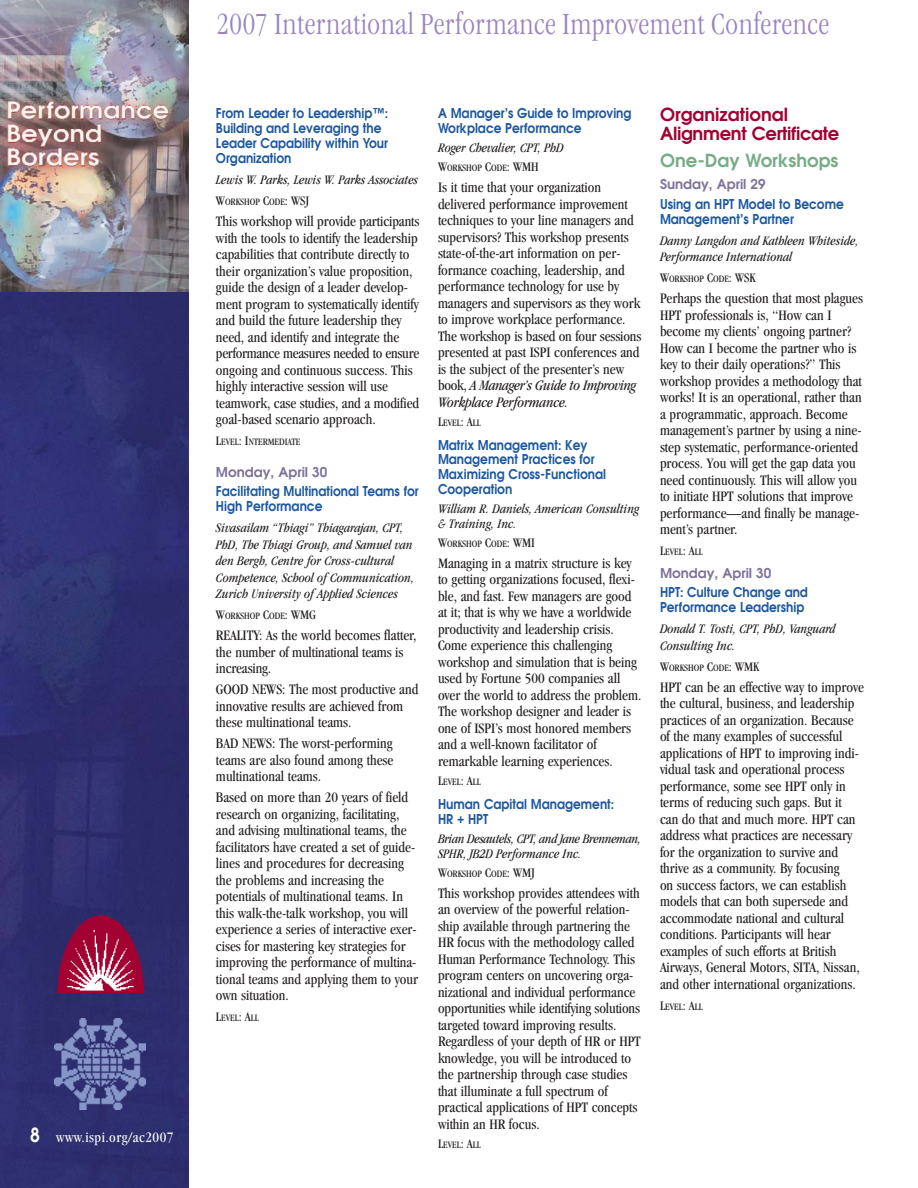
<style>
.page{position:relative;width:918px;height:1188px;background:#fff}
.page>*{position:absolute;margin:0;border:0;box-sizing:border-box;transform-origin:0 0}
.t1{font:300 condensed 30px "Garamond Itc T";color:#9c85be}
.t2{font:600 18px/18.8px "Avant Garde";letter-spacing:-.015em;color:#a20231}
.t3{font:600 18px "Avant Garde";color:#76ad87}
.t4{font:condensed 15px/16.5px "Garamond";color:#231f20}
.t5{font:condensed 15px "Garamond";letter-spacing:.03em;color:#fff}
.t6{font:600 13.5px/15px "Avant Garde";color:#1d58a0;scale:.9 1}
.t7{font:italic condensed 13.5px/16.5px "Garamond";color:#231f20}
.t8{font:italic condensed 13.5px/14.7px "Garamond";letter-spacing:-.02em;color:#231f20}
.t9{font:600 13.5px "Avant Garde";color:#7f7299}
.t10{font:condensed 10.2px "Garamond";color:#231f20}
.s1{font-family:"Avant Garde";font-weight:600;font-stretch:normal;font-size:19.5px}
.s2{font-size:13.5px}
.s3{font-style:italic}
</style>
<div class="page">
<img style="left:0;top:291px;width:189px;height:897px">
<img style="left:54px;top:1018px;width:91px;height:91px">
<img style="left:0;top:0;width:189px;height:291px">
<img style="left:57px;top:915px;width:87px;height:77px">
<p class="t5" style="left:30px;top:1132px;width:145px"><span class="s1">8</span> www.ispi.org/ac2007</p>
<h1 class="t1" style="left:216px;top:9px;width:615px">2007 International Performance Improvement Conference</h1>
<p class="t6" style="left:216px;top:107px;width:193px">From Leader to Leadership™:<br>Building and Leveraging the<br>Leader Capability within Your<br>Organization</p>
<p class="t7" style="left:216px;top:172px;width:204px">Lewis W. Parks, Lewis W. Parks Associates</p>
<p class="t10" style="left:216px;top:198px;width:95px"><span class="s2">W</span>ORKSHOP <span class="s2">C</span>ODE<span class="s2">: WSJ</span></p>
<p class="t4" style="left:216px;top:214px;width:205px">This workshop will provide participants with the tools to identify the leadership capabilities that contribute directly to their organization’s value proposition, guide the design of a leader develop&shy;ment program to systematically identify and build the future leadership they need, and identify and integrate the performance measures needed to ensure ongoing and continuous success. This highly interactive session will use teamwork, case studies, and a modified goal-based scenario approach.</p>
<p class="t10" style="left:216px;top:438px;width:86px"><span class="s2">L</span>EVEL<span class="s2">: I</span>NTERMEDIATE</p>
<p class="t9" style="left:216px;top:467px;width:113px">Monday, April 30</p>
<p class="t6" style="left:216px;top:485px;width:227px">Facilitating Multinational Teams for<br>High Performance</p>
<p class="t7" style="left:216px;top:521px;width:200px">Sivasailam “Thiagi” Thiagarajan, CPT, PhD, The Thiagi Group, and Samuel van den Bergh, Centre for Cross-cultural Competence, School of Communication, Zurich University of Applied Sciences</p>
<p class="t10" style="left:216px;top:612px;width:101px"><span class="s2">W</span>ORKSHOP <span class="s2">C</span>ODE<span class="s2">: WMG</span></p>
<p class="t4" style="left:216px;top:628px;width:202px">REALITY: As the world becomes flatter, the number of multinational teams is increasing.</p>
<p class="t4" style="left:216px;top:683px;width:204px">GOOD NEWS: The most productive and innovative results are achieved from these multinational teams.</p>
<p class="t4" style="left:216px;top:737px;width:179px;text-align:justify">BAD NEWS: The worst-performing teams are also found among these multinational teams.</p>
<p class="t4" style="left:216px;top:791px;width:204px">Based on more than 20 years of field research on organizing, facilitating, and advising multinational teams, the facilitators have created a set of guide&shy;lines and procedures for decreasing the problems and increasing the potentials of multinational teams. In this walk-the-talk workshop, you will experience a series of interactive exer&shy;cises for mastering key strategies for improving the performance of multina&shy;tional teams and applying them to your own situation.</p>
<p class="t10" style="left:216px;top:1014px;width:44px"><span class="s2">L</span>EVEL<span class="s2">: A</span>LL</p>
<p class="t6" style="left:438px;top:107px;width:217px">A Manager’s Guide to Improving<br>Workplace Performance</p>
<p class="t7" style="left:438px;top:140px;width:127px">Roger Chevalier, CPT, PhD</p>
<p class="t10" style="left:438px;top:164px;width:102px"><span class="s2">W</span>ORKSHOP <span class="s2">C</span>ODE<span class="s2">: WMH</span></p>
<p class="t4" style="left:438px;top:180px;width:205px">Is it time that your organization delivered performance improvement techniques to your line managers and supervisors? This workshop presents state-of-the-art information on per&shy;formance coaching, leadership, and performance technology for use by managers and supervisors as they work to improve workplace performance.<br>The workshop is based on four sessions presented at past ISPI conferences and is the subject of the presenter’s new book, <span class="s3">A Manager’s Guide to Improving Workplace Performance.</span></p>
<p class="t10" style="left:438px;top:419px;width:44px"><span class="s2">L</span>EVEL<span class="s2">: A</span>LL</p>
<p class="t6" style="left:438px;top:439px;width:188px">Matrix Management: Key<br>Management Practices for<br>Maximizing Cross-Functional<br>Cooperation</p>
<p class="t7" style="left:438px;top:502px;width:203px;line-height:14.7px">William R. Daniels, American Consulting &amp; Training, Inc.</p>
<p class="t10" style="left:438px;top:540px;width:98px"><span class="s2">W</span>ORKSHOP <span class="s2">C</span>ODE<span class="s2">: WMI</span></p>
<p class="t4" style="left:438px;top:556px;width:205px">Managing in a matrix structure is key to getting organizations focused, flexi&shy;ble, and fast. Few managers are good at it; that is why we have a worldwide productivity and leadership crisis.<br>Come experience this challenging workshop and simulation that is being used by Fortune 500 companies all over the world to address the problem.<br>The workshop designer and leader is one of ISPI’s most honored members and a well-known facilitator of remarkable learning experiences.</p>
<p class="t10" style="left:438px;top:778px;width:44px"><span class="s2">L</span>EVEL<span class="s2">: A</span>LL</p>
<p class="t6" style="left:438px;top:798px;width:197px">Human Capital Management:<br>HR + HPT</p>
<p class="t8" style="left:438px;top:832px;width:204px">Brian Desautels, CPT, and Jane Brenneman,<br>SPHR, JB2D Performance Inc.</p>
<p class="t10" style="left:438px;top:870px;width:98px"><span class="s2">W</span>ORKSHOP <span class="s2">C</span>ODE<span class="s2">: WMJ</span></p>
<p class="t4" style="left:438px;top:886px;width:204px">This workshop provides attendees with an overview of the powerful relation&shy;ship available through partnering the HR focus with the methodology called Human Performance Technology. This program centers on uncovering orga&shy;nizational and individual performance opportunities while identifying solutions targeted toward improving results.<br>Regardless of your depth of HR or HPT knowledge, you will be introduced to the partnership through case studies that illuminate a full spectrum of practical applications of HPT concepts within an HR focus.</p>
<p class="t10" style="left:438px;top:1141px;width:44px"><span class="s2">L</span>EVEL<span class="s2">: A</span>LL</p>
<p class="t2" style="left:660px;top:107px;width:181px">Organizational<br>Alignment Certificate</p>
<p class="t3" style="left:660px;top:153px;width:180px">One-Day Workshops</p>
<p class="t9" style="left:660px;top:179px;width:107px">Sunday, April 29</p>
<p class="t6" style="left:660px;top:197px;width:206px">Using an HPT Model to Become<br>Management’s Partner</p>
<p class="t7" style="left:660px;top:233px;width:200px">Danny Langdon and Kathleen Whiteside,<br>Performance International</p>
<p class="t10" style="left:660px;top:275px;width:97px"><span class="s2">W</span>ORKSHOP <span class="s2">C</span>ODE<span class="s2">: WSK</span></p>
<p class="t4" style="left:660px;top:291px;width:205px">Perhaps the question that most plagues HPT professionals is, “How can I become my clients’ ongoing partner?<br>How can I become the partner who is key to their daily operations?” This workshop provides a methodology that works! It is an operational, rather than a programmatic, approach. Become management’s partner by using a nine&shy;step systematic, performance-oriented process. You will get the gap data you need continuously. This will allow you to initiate HPT solutions that improve performance—and finally be manage&shy;ment’s partner.</p>
<p class="t10" style="left:660px;top:548px;width:44px"><span class="s2">L</span>EVEL<span class="s2">: A</span>LL</p>
<p class="t9" style="left:660px;top:568px;width:113px">Monday, April 30</p>
<p class="t6" style="left:660px;top:586px;width:166px">HPT: Culture Change and<br>Performance Leadership</p>
<p class="t7" style="left:660px;top:622px;width:177px">Donald T. Tosti, CPT, PhD, Vanguard<br>Consulting Inc.</p>
<p class="t10" style="left:660px;top:664px;width:101px"><span class="s2">W</span>ORKSHOP <span class="s2">C</span>ODE<span class="s2">: WMK</span></p>
<p class="t4" style="left:660px;top:680px;width:205px">HPT can be an effective way to improve the cultural, business, and leadership practices of an organization. Because of the many examples of successful applications of HPT to improving indi&shy;vidual task and operational process performance, some see HPT only in terms of reducing such gaps. But it can do that and much more. HPT can address what practices are necessary for the organization to survive and thrive as a community. By focusing<br>on success factors, we can establish models that can both supersede and accommodate national and cultural conditions. Participants will hear examples of such efforts at British Airways, General Motors, SITA, Nissan, and other international organizations.</p>
<p class="t10" style="left:660px;top:1003px;width:44px"><span class="s2">L</span>EVEL<span class="s2">: A</span>LL</p>
</div>
